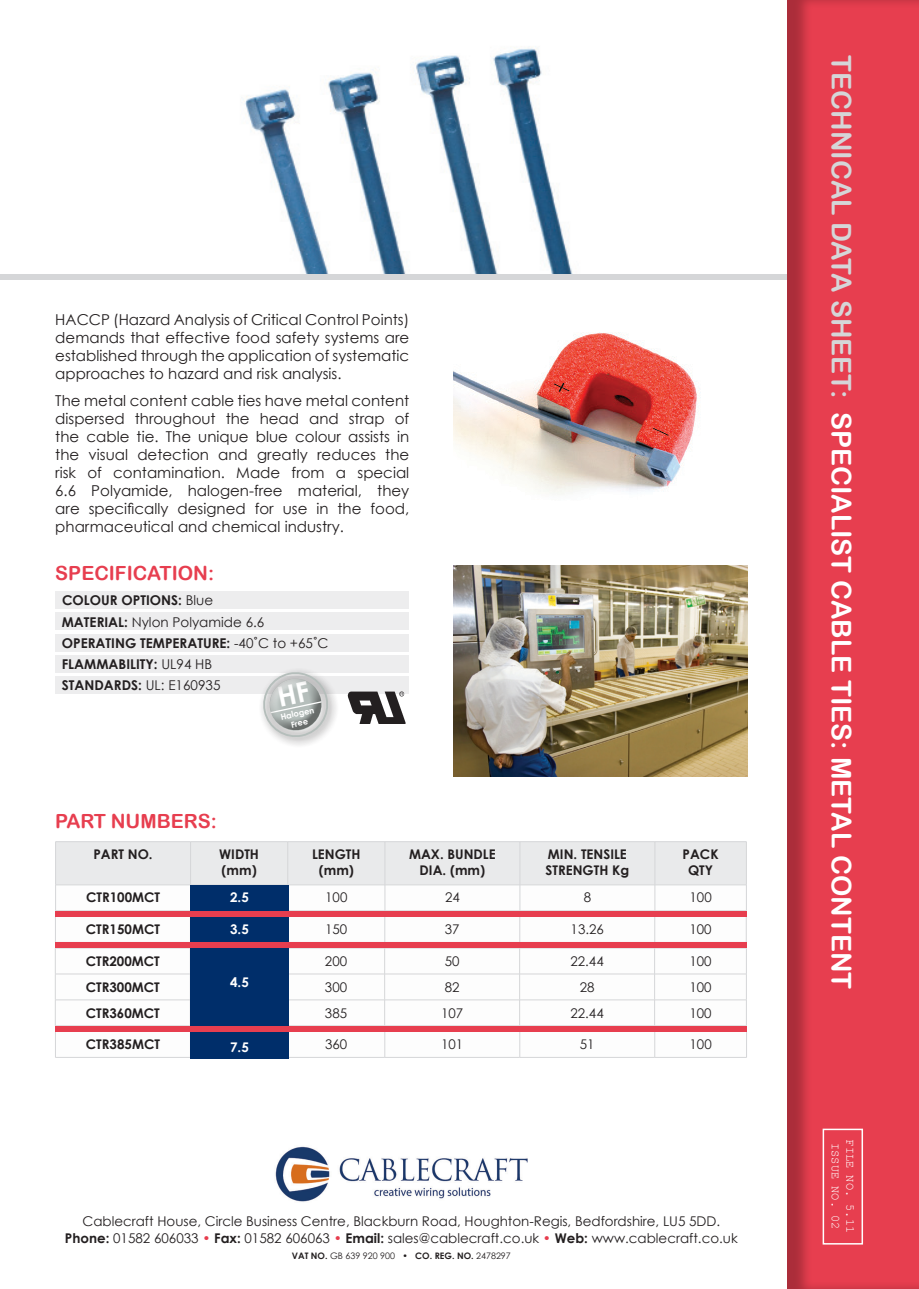
<style>
.page{position:relative;width:919px;height:1289px;background:#fff}
.page>*{position:absolute;margin:0;border:0;box-sizing:border-box;transform-origin:0 0}
.t1{font:27px "Arial Rounded MT Bold";color:#fff}
.t2{font:19.5px "Arial Rounded MT Bold";color:#e73e4f}
.t3{font:15px/18px "Century Gothic";color:#231f20;text-align:justify}
.t4{font:700 13.5px "Century Gothic";color:#231f20}
.t5{font:13.5px "Century Gothic";color:#231f20}
.t6{font:13.35px "Century Gothic";color:#231f20}
.t7{font:700 13.35px "Century Gothic";color:#231f20}
.t8{font:700 13.35px "Century Gothic";color:#fff}
.t9{font:12px "Courier New";color:#fff}
.t10{font:9px "Century Gothic";color:#231f20}
.t11{font:700 8.25px "Century Gothic";color:#fff}
.s1{font-weight:700}
.s2{font-weight:400}
.s3{color:#e73e4f}
.s4{color:#d5d6d8}
</style>
<div class="page">
<img style="left:121px;top:46px;width:528px;height:229px">
<div style="left:0;top:275px;width:873px;height:5px;background:#d5d6d8"></div>
<div style="left:785px;top:0;width:133px;height:1288px;background:#231f20;opacity:.3"></div>
<div style="left:822px;top:1128px;width:41px;height:116px;border:2px solid #fff"></div>
<img style="left:453px;top:332px;width:248px;height:162px">
<svg style="left:56px;top:948px;width:690px;height:77px"></svg>
<hr style="left:55px;top:947px;width:135px;height:1px;background:#d5d6d8">
<hr style="left:287px;top:947px;width:97px;height:1px;background:#d5d6d8">
<hr style="left:519px;top:947px;width:135px;height:1px;background:#d5d6d8">
<hr style="left:384px;top:947px;width:135px;height:1px;background:#d5d6d8">
<svg style="left:384px;top:948px;width:1px;height:77px"></svg>
<svg style="left:519px;top:948px;width:1px;height:77px"></svg>
<hr style="left:654px;top:947px;width:92px;height:1px;background:#d5d6d8">
<svg style="left:654px;top:948px;width:1px;height:77px"></svg>
<hr style="left:55px;top:973px;width:135px;height:1px;background:#d5d6d8">
<svg style="left:55px;top:948px;width:1px;height:77px"></svg>
<hr style="left:287px;top:973px;width:97px;height:1px;background:#d5d6d8">
<hr style="left:384px;top:973px;width:135px;height:1px;background:#d5d6d8">
<hr style="left:519px;top:973px;width:135px;height:1px;background:#d5d6d8">
<hr style="left:654px;top:973px;width:92px;height:1px;background:#d5d6d8">
<svg style="left:746px;top:948px;width:1px;height:77px"></svg>
<hr style="left:55px;top:999px;width:135px;height:1px;background:#d5d6d8">
<hr style="left:287px;top:999px;width:97px;height:1px;background:#d5d6d8">
<hr style="left:384px;top:999px;width:135px;height:1px;background:#d5d6d8">
<hr style="left:519px;top:999px;width:135px;height:1px;background:#d5d6d8">
<hr style="left:654px;top:999px;width:92px;height:1px;background:#d5d6d8">
<svg style="left:55px;top:842px;width:692px;height:68px"></svg>
<hr style="left:55px;top:841px;width:135px;height:1px;background:#d5d6d8">
<hr style="left:55px;top:841px;width:1px;height:43px;background:#d5d6d8">
<hr style="left:190px;top:841px;width:98px;height:1px;background:#d5d6d8">
<hr style="left:288px;top:841px;width:97px;height:1px;background:#d5d6d8">
<hr style="left:385px;top:841px;width:135px;height:1px;background:#d5d6d8">
<hr style="left:520px;top:841px;width:134px;height:1px;background:#d5d6d8">
<hr style="left:654px;top:841px;width:92px;height:1px;background:#d5d6d8">
<hr style="left:746px;top:841px;width:1px;height:43px;background:#d5d6d8">
<hr style="left:55px;top:884px;width:135px;height:1px;background:#d5d6d8">
<hr style="left:288px;top:884px;width:97px;height:1px;background:#d5d6d8">
<hr style="left:385px;top:884px;width:135px;height:1px;background:#d5d6d8">
<hr style="left:520px;top:884px;width:134px;height:1px;background:#d5d6d8">
<hr style="left:654px;top:884px;width:92px;height:1px;background:#d5d6d8">
<img style="left:453px;top:566px;width:294px;height:210px">
<div style="left:55px;top:592px;width:354px;height:17px;background:#ededee"></div>
<div style="left:55px;top:613px;width:354px;height:17px;background:#ededee"></div>
<div style="left:55px;top:634px;width:354px;height:17px;background:#ededee"></div>
<div style="left:55px;top:655px;width:354px;height:17px;background:#ededee"></div>
<div style="left:55px;top:676px;width:354px;height:17px;background:#ededee"></div>
<div style="left:258px;top:667px;width:81px;height:81px;background:#231f20;opacity:.75"></div>
<img style="left:344px;top:691px;width:65px;height:32px">
<svg style="left:55px;top:916px;width:692px;height:26px"></svg>
<hr style="left:55px;top:916px;width:135px;height:1px;background:#d5d6d8">
<hr style="left:287px;top:916px;width:98px;height:1px;background:#d5d6d8">
<hr style="left:385px;top:916px;width:134px;height:1px;background:#d5d6d8">
<hr style="left:519px;top:916px;width:135px;height:1px;background:#d5d6d8">
<hr style="left:654px;top:916px;width:92px;height:1px;background:#d5d6d8">
<hr style="left:55px;top:1057px;width:135px;height:1px;background:#d5d6d8">
<hr style="left:287px;top:1057px;width:98px;height:1px;background:#d5d6d8">
<hr style="left:519px;top:1057px;width:135px;height:1px;background:#d5d6d8">
<hr style="left:385px;top:1057px;width:134px;height:1px;background:#d5d6d8">
<svg style="left:55px;top:1031px;width:692px;height:26px"></svg>
<hr style="left:654px;top:1057px;width:92px;height:1px;background:#d5d6d8">
<hr style="left:55px;top:1031px;width:135px;height:1px;background:#d5d6d8">
<hr style="left:287px;top:1031px;width:98px;height:1px;background:#d5d6d8">
<hr style="left:385px;top:1031px;width:134px;height:1px;background:#d5d6d8">
<hr style="left:519px;top:1031px;width:135px;height:1px;background:#d5d6d8">
<hr style="left:654px;top:1031px;width:92px;height:1px;background:#d5d6d8">
<div style="left:190px;top:884px;width:98px;height:174px;background:#002e6a"></div>
<div style="left:55px;top:910px;width:691px;height:6px;background:#e73e4f"></div>
<div style="left:55px;top:942px;width:691px;height:5px;background:#e73e4f"></div>
<div style="left:55px;top:1025px;width:691px;height:6px;background:#e73e4f"></div>
<img style="left:275px;top:1146px;width:253px;height:56px">
<svg style="left:254px;top:670px;width:76px;height:69px"></svg>
<p class="t3" style="left:55px;top:310px;width:355px">HACCP (Hazard Analysis of Critical Control Points) demands that effective food safety systems are established through the application of systematic approaches to hazard and risk analysis.</p>
<p class="t3" style="left:55px;top:391px;width:355px">The metal content cable ties have metal content dispersed throughout the head and strap of the cable tie. The unique blue colour assists in the visual detection and greatly reduces the risk of contamination. Made from a special 6.6 Polyamide, halogen-free material, they are specifically designed for use in the food, pharmaceutical and chemical industry.</p>
<p class="t2" style="left:55px;top:561px;width:160px">SPECIFICATION:</p>
<p class="t5" style="left:62px;top:613px;width:204px"><span class="s1">MATERIAL:</span> Nylon Polyamide 6.6</p>
<p class="t4" style="left:62px;top:634px;width:268px">OPERATING TEMPERATURE: <span class="s2">-40˚C to +65˚C</span></p>
<p class="t4" style="left:62px;top:655px;width:152px">FLAMMABILITY: <span class="s2">UL94 HB</span></p>
<p class="t4" style="left:62px;top:676px;width:160px">STANDARDS: <span class="s2">UL: E160935</span></p>
<p class="t11" style="left:280px;top:711px;width:36px;rotate:-12deg">Halogen</p>
<p class="t11" style="left:290px;top:719px;width:19px;rotate:-12deg">Free</p>
<p class="t4" style="left:62px;top:592px;width:153px">COLOUR OPTIONS: <span class="s2">Blue</span></p>
<p class="t2" style="left:55px;top:809px;width:163px">PART NUMBERS:</p>
<p class="t7" style="left:93px;top:846px;width:61px">PART NO.</p>
<p class="t7" style="left:219px;top:846px;width:41px">WIDTH</p>
<p class="t7" style="left:221px;top:862px;width:37px">(mm)</p>
<p class="t7" style="left:312px;top:846px;width:50px">LENGTH</p>
<p class="t7" style="left:319px;top:862px;width:37px">(mm)</p>
<p class="t7" style="left:409px;top:846px;width:88px">MAX. BUNDLE</p>
<p class="t7" style="left:419px;top:862px;width:67px">DIA. (mm)</p>
<p class="t7" style="left:548px;top:846px;width:80px">MIN. TENSILE</p>
<p class="t7" style="left:545px;top:862px;width:85px">STRENGTH Kg</p>
<p class="t7" style="left:682px;top:846px;width:37px">PACK</p>
<p class="t7" style="left:688px;top:862px;width:27px">QTY</p>
<p class="t8" style="left:230px;top:889px;width:20px">2.5</p>
<p class="t8" style="left:230px;top:921px;width:20px">3.5</p>
<p class="t7" style="left:86px;top:889px;width:76px">CTR100MCT</p>
<p class="t6" style="left:325px;top:889px;width:24px">100</p>
<p class="t6" style="left:445px;top:889px;width:16px">24</p>
<p class="t6" style="left:583px;top:889px;width:9px">8</p>
<p class="t6" style="left:689px;top:889px;width:24px">100</p>
<p class="t7" style="left:86px;top:920px;width:76px">CTR150MCT</p>
<p class="t6" style="left:325px;top:921px;width:24px">150</p>
<p class="t6" style="left:445px;top:921px;width:16px">37</p>
<p class="t6" style="left:570px;top:921px;width:35px">13.26</p>
<p class="t6" style="left:689px;top:921px;width:24px">100</p>
<p class="t7" style="left:86px;top:952px;width:76px">CTR200MCT</p>
<p class="t6" style="left:325px;top:952px;width:24px">200</p>
<p class="t6" style="left:444px;top:952px;width:16px">50</p>
<p class="t6" style="left:570px;top:952px;width:35px">22.44</p>
<p class="t6" style="left:689px;top:952px;width:24px">100</p>
<p class="t7" style="left:86px;top:978px;width:76px">CTR300MCT</p>
<p class="t6" style="left:325px;top:978px;width:24px">300</p>
<p class="t6" style="left:444px;top:978px;width:16px">82</p>
<p class="t6" style="left:579px;top:978px;width:16px">28</p>
<p class="t6" style="left:689px;top:978px;width:24px">100</p>
<p class="t7" style="left:86px;top:1004px;width:76px">CTR360MCT</p>
<p class="t6" style="left:325px;top:1004px;width:24px">385</p>
<p class="t6" style="left:441px;top:1004px;width:24px">107</p>
<p class="t6" style="left:570px;top:1004px;width:35px">22.44</p>
<p class="t6" style="left:689px;top:1004px;width:24px">100</p>
<p class="t8" style="left:230px;top:973px;width:20px">4.5</p>
<p class="t7" style="left:86px;top:1035px;width:76px">CTR385MCT</p>
<p class="t6" style="left:325px;top:1036px;width:24px">360</p>
<p class="t6" style="left:441px;top:1036px;width:24px">101</p>
<p class="t6" style="left:580px;top:1036px;width:16px">51</p>
<p class="t6" style="left:689px;top:1036px;width:24px">100</p>
<p class="t8" style="left:230px;top:1038px;width:20px">7.5</p>
<p class="t6" style="left:82px;top:1213px;width:639px">Cablecraft House, Circle Business Centre, Blackburn Road, Houghton-Regis, Bedfordshire, LU5 5DD.</p>
<p class="t6" style="left:65px;top:1229px;width:674px"><span class="s1">Phone:</span> 01582 606033 <span class="s3">•</span> <span class="s1">Fax:</span> 01582 606063 <span class="s3">•</span> <span class="s1">Email:</span> sales@cablecraft.co.uk <span class="s3">•</span> <span class="s1">Web:</span> www.cablecraft.co.uk</p>
<p class="t10" style="left:292px;top:1250px;width:220px"><span class="s1">VAT NO.</span> GB 639 920 900 • <span class="s1">CO. REG. NO.</span> 2478297</p>
<p class="t1" style="left:857px;top:55px;width:935px;rotate:90deg"><span class="s4">TECHNICAL DATA SHEET:</span> SPECIALIST CABLE TIES: METAL CONTENT</p>
<p class="t9" style="left:857px;top:1139px;width:95px;rotate:90deg">FILE NO. 5.11</p>
<p class="t9" style="left:843px;top:1142px;width:88px;rotate:90deg">ISSUE NO. 02</p>
</div>
